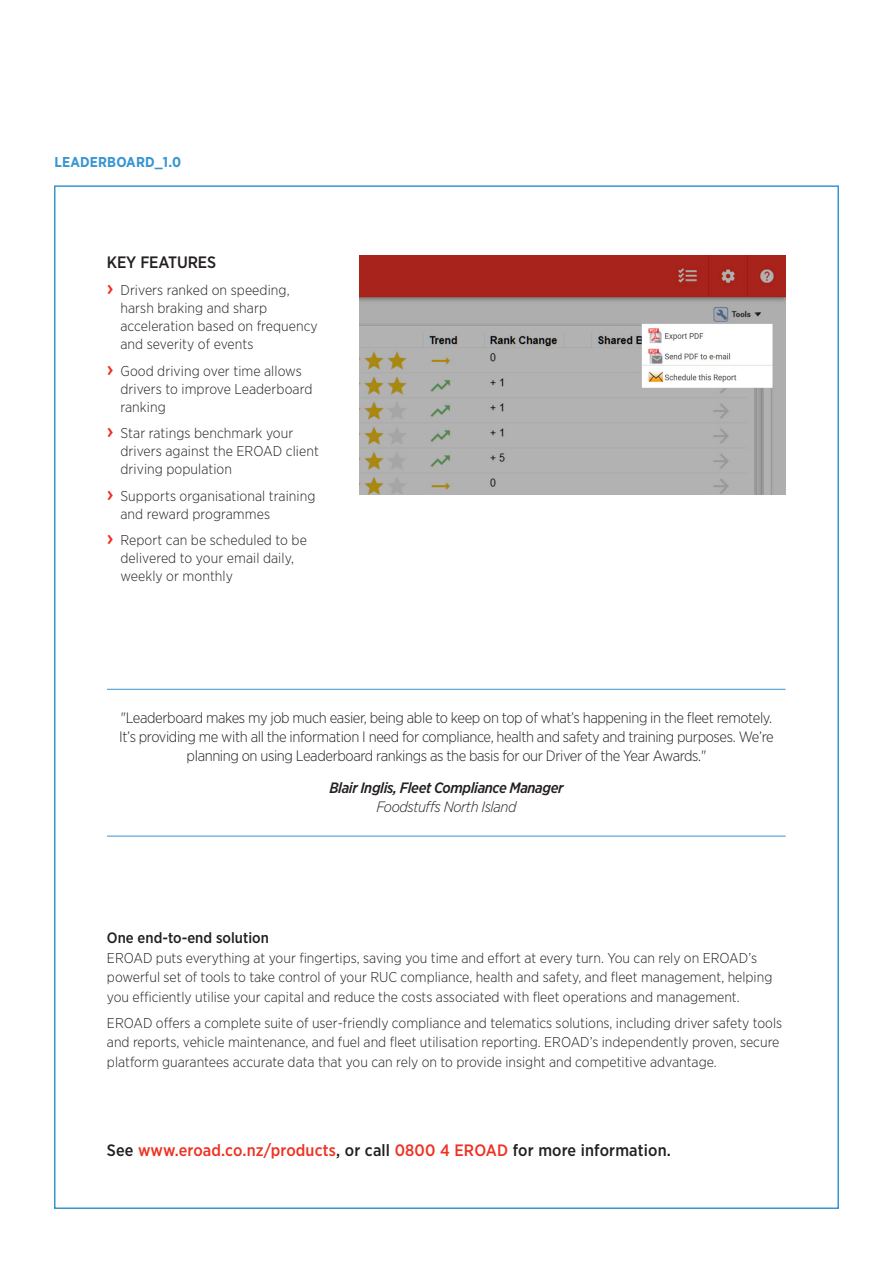
<style>
.page{position:relative;width:893px;height:1263px;background:#fff}
.page>*{position:absolute;margin:0;border:0;box-sizing:border-box;transform-origin:0 0}
.t1{font:500 16.5px "Gotham Narrow";letter-spacing:.01em;color:#ef3122}
.Body_bullets{font:500 16.5px "Gotham Narrow";letter-spacing:-.01em;color:#231f20}
.Black_body_copy{font:300 15px/18.8px "Gotham Narrow";letter-spacing:-.025em;color:#231f20;text-align:center}
.Black_body_copy-2{font:italic 500 15px/18.8px "Gotham Narrow";letter-spacing:-.025em;color:#231f20;text-align:center}
.t2{font:500 15px "Gotham Narrow";color:#231f20}
.t3{font:300 14.25px/18px "Gotham Narrow";color:#231f20}
.t4{font:700 14.25px "Gotham Narrow";letter-spacing:.01em;color:#3696d2}
.s1{font-weight:500;font-size:21px;color:#ef3122}
.s2{font-weight:300}
.s3{color:#231f20}
</style>
<div class="page">
<img style="left:360px;top:255px;width:425px;height:239px">
<hr style="left:107px;top:689px;width:679px;height:1px;background:#3696d2">
<hr style="left:107px;top:836px;width:679px;height:1px;background:#3696d2">
<p class="t4" style="left:55px;top:153px;width:128px">LEADERBOARD_1.0</p>
<p class="Body_bullets" style="left:107px;top:252px;width:111px">KEY FEATURES</p>
<p class="t3" style="left:120px;top:281px;width:199px;text-indent:-14px"><span class="s1">›</span> Drivers ranked on speeding, harsh braking and sharp acceleration based on frequency and severity of events</p>
<p class="t3" style="left:120px;top:361px;width:193px;text-indent:-14px"><span class="s1">›</span> Good driving over time allows drivers to improve Leaderboard ranking</p>
<p class="t3" style="left:120px;top:424px;width:200px;text-indent:-14px"><span class="s1">›</span> Star ratings benchmark your drivers against the EROAD client driving population</p>
<p class="t3" style="left:120px;top:486px;width:196px;text-indent:-14px"><span class="s1">›</span> Supports organisational training and reward programmes</p>
<p class="t3" style="left:120px;top:531px;width:188px;text-indent:-14px"><span class="s1">›</span> Report can be scheduled to be delivered to your email daily, weekly or monthly</p>
<p class="Black_body_copy" style="left:119px;top:708px;width:656px">"Leaderboard makes my job much easier, being able to keep on top of what’s happening in the fleet remotely.<br>It’s providing me with all the information I need for compliance, health and safety and training purposes. We’re planning on using Leaderboard rankings as the basis for our Driver of the Year Awards."</p>
<p class="Black_body_copy-2" style="left:329px;top:778px;width:236px">Blair Inglis, Fleet Compliance Manager<br><span class="s2">Foodstuffs North Island</span></p>
<p class="t2" style="left:107px;top:928px;width:163px">One end-to-end solution</p>
<p class="t3" style="left:107px;top:947px;width:667px;line-height:19.5px">EROAD puts everything at your fingertips, saving you time and effort at every turn. You can rely on EROAD’s powerful set of tools to take control of your RUC compliance, health and safety, and fleet management, helping you efficiently utilise your capital and reduce the costs associated with fleet operations and management.</p>
<p class="t3" style="left:107px;top:1013px;width:677px;line-height:19.5px">EROAD offers a complete suite of user-friendly compliance and telematics solutions, including driver safety tools and reports, vehicle maintenance, and fuel and fleet utilisation reporting. EROAD’s independently proven, secure platform guarantees accurate data that you can rely on to provide insight and competitive advantage.</p>
<p class="t1" style="left:107px;top:1139px;width:565px"><span class="s3">See</span> www.eroad.co.nz/products<span class="s3">, or call</span> 0800 4 EROAD <span class="s3">for more information.</span></p>
</div>
